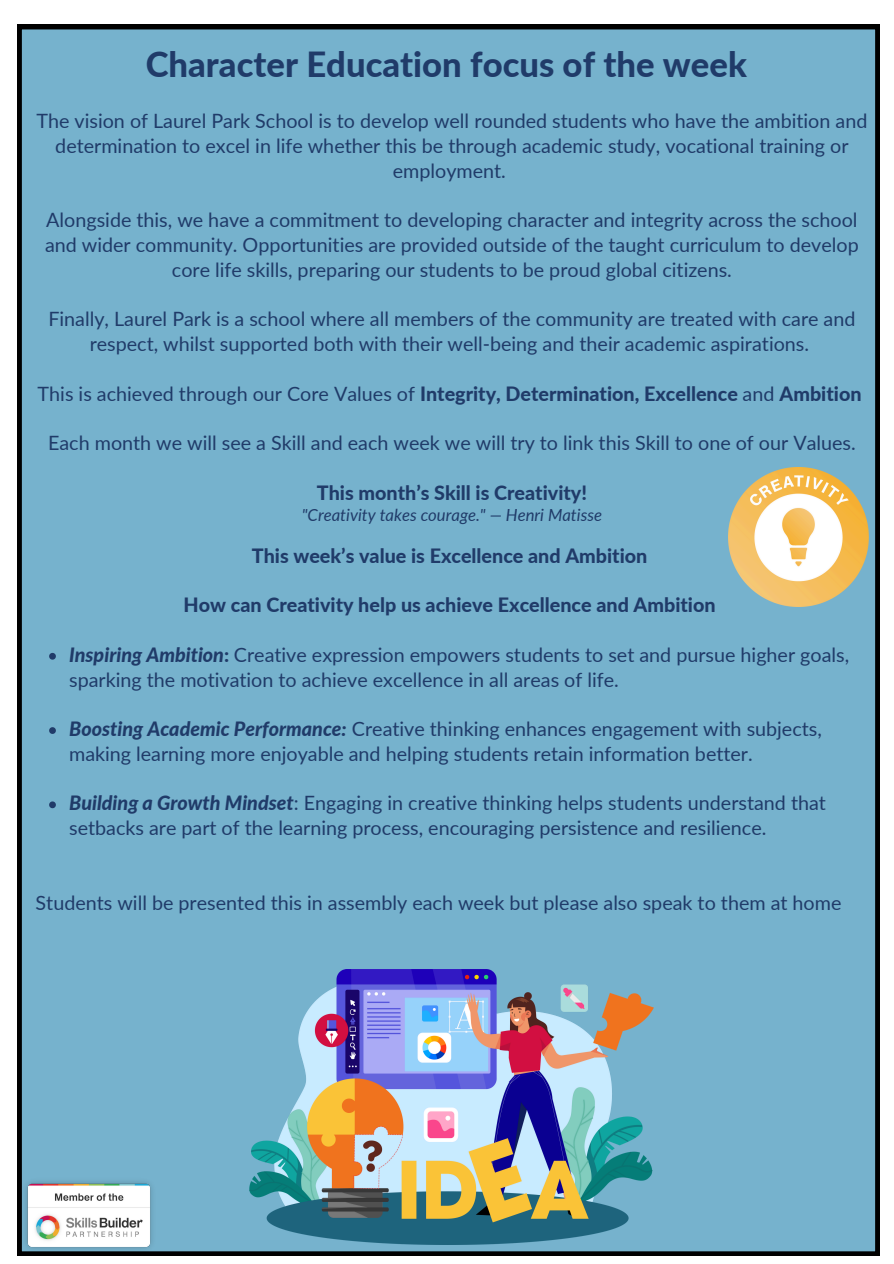
<style>
.page{position:relative;width:894px;height:1264px;background:#fff}
.page>*{position:absolute;margin:0;border:0;box-sizing:border-box;transform-origin:0 0}
.t1{font:800 34.65px "Lato";color:#203b69}
.t2{font:19.65px/24.8px "Lato";color:#203b69;text-align:center}
.t3{font:800 19.65px "Lato";color:#203b69}
.t4{font:italic 16.65px "Lato";color:#203b69}
.s1{font-weight:400}
.s2{font-weight:800;font-style:italic}
.s3{font-weight:800}
</style>
<div class="page">
<div style="left:17px;top:25px;width:862px;height:1230px;background:#76b2cd"></div>
<svg style="left:49px;top:653px;width:7px;height:6px"></svg>
<svg style="left:49px;top:727px;width:7px;height:7px"></svg>
<svg style="left:49px;top:801px;width:7px;height:7px"></svg>
<img style="left:19px;top:1174px;width:140px;height:82px">
<img style="left:728px;top:467px;width:140px;height:140px">
<img style="left:249px;top:969px;width:404px;height:275px">
<h3 class="t1" style="left:146px;top:43px;width:602px">Character Education focus of the week</h3>
<h1 class="t2" style="left:36px;top:108px;width:832px">The vision of Laurel Park School is to develop well rounded students who have the ambition and determination to excel in life whether this be through academic study, vocational training or employment.</h1>
<h3 class="t2" style="left:45px;top:207px;width:815px">Alongside this, we have a commitment to developing character and integrity across the school and wider community. Opportunities are provided outside of the taught curriculum to develop core life skills, preparing our students to be proud global citizens.</h3>
<h3 class="t2" style="left:48px;top:306px;width:808px">Finally, Laurel Park is a school where all members of the community are treated with care and respect, whilst supported both with their well-being and their academic aspirations.</h3>
<h3 class="t3" style="left:38px;top:381px;width:825px"><span class="s1">This is achieved through our Core Values of</span> Integrity, Determination, Excellence <span class="s1">and</span> Ambition</h3>
<h3 class="t2" style="left:48px;top:430px;width:808px">Each month we will see a Skill and each week we will try to link this Skill to one of our Values.</h3>
<h3 class="t3" style="left:317px;top:480px;width:271px">This month’s Skill is Creativity!</h3>
<p class="t4" style="left:302px;top:505px;width:301px">"Creativity takes courage." — Henri Matisse</p>
<p class="t3" style="left:252px;top:543px;width:397px">This week’s value is Excellence and Ambition</p>
<h2 class="t3" style="left:183px;top:593px;width:533px">How can Creativity help us achieve Excellence and Ambition</h2>
<h2 class="t2" style="left:69px;top:642px;width:781px;text-align:left"><span class="s2">Inspiring Ambition</span><span class="s3">:</span> Creative expression empowers students to set and pursue higher goals, sparking the motivation to achieve excellence in all areas of life.</h2>
<p class="t2" style="left:69px;top:716px;width:754px;text-align:left"><span class="s2">Boosting Academic Performance:</span> Creative thinking enhances engagement with subjects, making learning more enjoyable and helping students retain information better.</p>
<p class="t2" style="left:69px;top:790px;width:758px;text-align:left"><span class="s2">Building a Growth Mindset</span>: Engaging in creative thinking helps students understand that setbacks are part of the learning process, encouraging persistence and resilience.</p>
<p class="t2" style="left:36px;top:889px;width:807px">Students will be presented this in assembly each week but please also speak to them at home</p>
</div>
